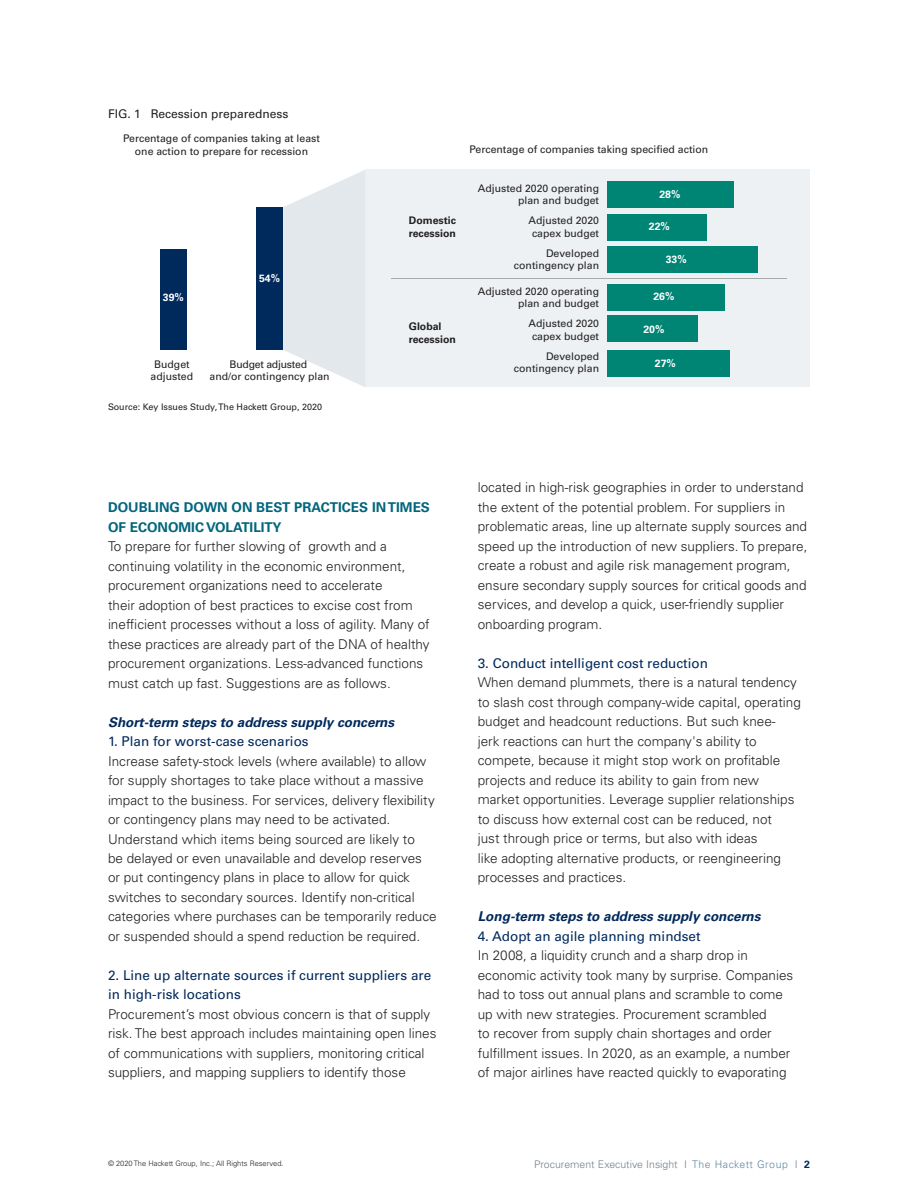
<style>
.page{position:relative;width:918px;height:1188px;background:#fff}
.page>*{position:absolute;margin:0;border:0;box-sizing:border-box;transform-origin:0 0}
.Body_copy_no_space{font:300 13.5px/19.5px "Univers LT Std";color:#231f20}
.Sub_heading_Level2{font:13.5px/19.5px "Univers LT Std";color:#00295c}
.Sub_heading{font:italic 700 13.5px "Univers LT Std";color:#00295c}
.Section_heading{font:700 13.5px/19.5px "Univers LT Std";color:#00657c}
.t1{font:12px "Univers LT Std";color:#231f20}
.t2{font:10.5px/12.6px "Univers LT Std";color:#231f20;text-align:center}
.t3{font:300 10.5px "Univers LT Std";color:#727f8a}
.t4{font:700 10.5px/12.6px "Univers LT Std";color:#231f20}
.t5{font:700 10.5px "Univers LT Std";color:#fff}
.t6{font:9px "Univers LT Std";color:#231f20}
.t7{font:300 7.5px "Univers LT Std";color:#231f20}
.s1{color:#5c87a1}
.s2{font-weight:700;color:#00295c}
</style>
<div class="page">
<div style="left:365px;top:170px;width:445px;height:217px;background:#edf1f3"></div>
<svg style="left:283px;top:170px;width:82px;height:217px"></svg>
<div style="left:607px;top:181px;width:126px;height:27px;background:#008575"></div>
<hr style="left:391px;top:278px;width:395px;height:1px;background:#a8a9ad">
<div style="left:160px;top:249px;width:27px;height:101px;background:#00295c"></div>
<div style="left:256px;top:207px;width:27px;height:143px;background:#00295c"></div>
<div style="left:607px;top:214px;width:100px;height:27px;background:#008575"></div>
<div style="left:607px;top:246px;width:150px;height:27px;background:#008575"></div>
<div style="left:607px;top:284px;width:118px;height:27px;background:#008575"></div>
<div style="left:607px;top:315px;width:91px;height:27px;background:#008575"></div>
<div style="left:607px;top:350px;width:122px;height:27px;background:#008575"></div>
<p class="t1" style="left:108px;top:107px;width:182px">FIG. 1 Recession preparedness</p>
<p class="t2" style="left:123px;top:132px;width:198px">Percentage of companies taking at least one action to prepare for recession</p>
<p class="t5" style="left:163px;top:292px;width:23px">39%</p>
<p class="t5" style="left:259px;top:272px;width:23px">54%</p>
<p class="t2" style="left:151px;top:358px;width:44px">Budget adjusted</p>
<p class="t2" style="left:210px;top:358px;width:122px">Budget adjusted<br>and/or contingency plan</p>
<p class="t6" style="left:108px;top:401px;width:216px">Source: Key Issues Study, The Hackett Group, 2020</p>
<p class="t4" style="left:409px;top:214px;width:49px">Domestic recession</p>
<p class="t4" style="left:409px;top:320px;width:48px">Global recession</p>
<p class="t2" style="left:469px;top:143px;width:240px">Percentage of companies taking specified action</p>
<p class="t2" style="left:478px;top:182px;width:123px;text-align:right">Adjusted 2020 operating plan and budget</p>
<p class="t2" style="left:529px;top:214px;width:72px">Adjusted 2020 capex budget</p>
<p class="t2" style="left:514px;top:247px;width:87px;text-align:right">Developed contingency plan</p>
<p class="t2" style="left:478px;top:285px;width:123px;text-align:right">Adjusted 2020 operating plan and budget</p>
<p class="t2" style="left:529px;top:317px;width:72px">Adjusted 2020 capex budget</p>
<p class="t2" style="left:514px;top:350px;width:87px;text-align:right">Developed contingency plan</p>
<p class="t5" style="left:659px;top:188px;width:23px">28%</p>
<p class="t5" style="left:649px;top:220px;width:23px">22%</p>
<p class="t5" style="left:666px;top:253px;width:23px">33%</p>
<p class="t5" style="left:653px;top:291px;width:23px">26%</p>
<p class="t5" style="left:643px;top:323px;width:23px">20%</p>
<p class="t5" style="left:655px;top:357px;width:23px">27%</p>
<p class="Section_heading" style="left:108px;top:498px;width:323px">DOUBLING DOWN ON BEST PRACTICES IN TIMES<br>OF ECONOMIC VOLATILITY</p>
<p class="Body_copy_no_space" style="left:108px;top:537px;width:323px">To prepare for further slowing of growth and a continuing volatility in the economic environment, procurement organizations need to accelerate<br>their adoption of best practices to excise cost from inefficient processes without a loss of agility. Many of these practices are already part of the DNA of healthy procurement organizations. Less-advanced functions must catch up fast. Suggestions are as follows.</p>
<p class="Sub_heading" style="left:108px;top:714px;width:288px">Short-term steps to address supply concerns</p>
<p class="Sub_heading_Level2" style="left:108px;top:732px;width:202px">1. Plan for worst-case scenarios</p>
<p class="Body_copy_no_space" style="left:108px;top:751px;width:330px">Increase safety-stock levels (where available) to allow for supply shortages to take place without a massive impact to the business. For services, delivery flexibility or contingency plans may need to be activated.<br>Understand which items being sourced are likely to<br>be delayed or even unavailable and develop reserves or put contingency plans in place to allow for quick switches to secondary sources. Identify non-critical categories where purchases can be temporarily reduce or suspended should a spend reduction be required.</p>
<p class="Sub_heading_Level2" style="left:108px;top:966px;width:325px">2. Line up alternate sources if current suppliers are in high-risk locations</p>
<p class="Body_copy_no_space" style="left:108px;top:1004px;width:330px">Procurement’s most obvious concern is that of supply risk. The best approach includes maintaining open lines of communications with suppliers, monitoring critical suppliers, and mapping suppliers to identify those</p>
<p class="Body_copy_no_space" style="left:478px;top:478px;width:331px">located in high-risk geographies in order to understand the extent of the potential problem. For suppliers in problematic areas, line up alternate supply sources and speed up the introduction of new suppliers. To prepare, create a robust and agile risk management program, ensure secondary supply sources for critical goods and services, and develop a quick, user-friendly supplier onboarding program.</p>
<p class="Sub_heading_Level2" style="left:478px;top:653px;width:232px">3. Conduct intelligent cost reduction</p>
<p class="Body_copy_no_space" style="left:478px;top:673px;width:325px">When demand plummets, there is a natural tendency to slash cost through company-wide capital, operating budget and headcount reductions. But such knee&shy;jerk reactions can hurt the company's ability to compete, because it might stop work on profitable projects and reduce its ability to gain from new market opportunities. Leverage supplier relationships to discuss how external cost can be reduced, not<br>just through price or terms, but also with ideas<br>like adopting alternative products, or reengineering processes and practices.</p>
<p class="Sub_heading" style="left:478px;top:909px;width:284px">Long-term steps to address supply concerns</p>
<p class="Sub_heading_Level2" style="left:478px;top:926px;width:224px">4. Adopt an agile planning mindset</p>
<p class="Body_copy_no_space" style="left:478px;top:946px;width:317px">In 2008, a liquidity crunch and a sharp drop in economic activity took many by surprise. Companies had to toss out annual plans and scramble to come up with new strategies. Procurement scrambled<br>to recover from supply chain shortages and order fulfillment issues. In 2020, as an example, a number of major airlines have reacted quickly to evaporating</p>
<p class="t7" style="left:108px;top:1159px;width:177px">© 2020 The Hackett Group, Inc.; All Rights Reserved.</p>
<p class="t3" style="left:534px;top:1158px;width:277px">Procurement Executive Insight I <span class="s1">The Hackett Group</span> I <span class="s2">2</span></p>
</div>
